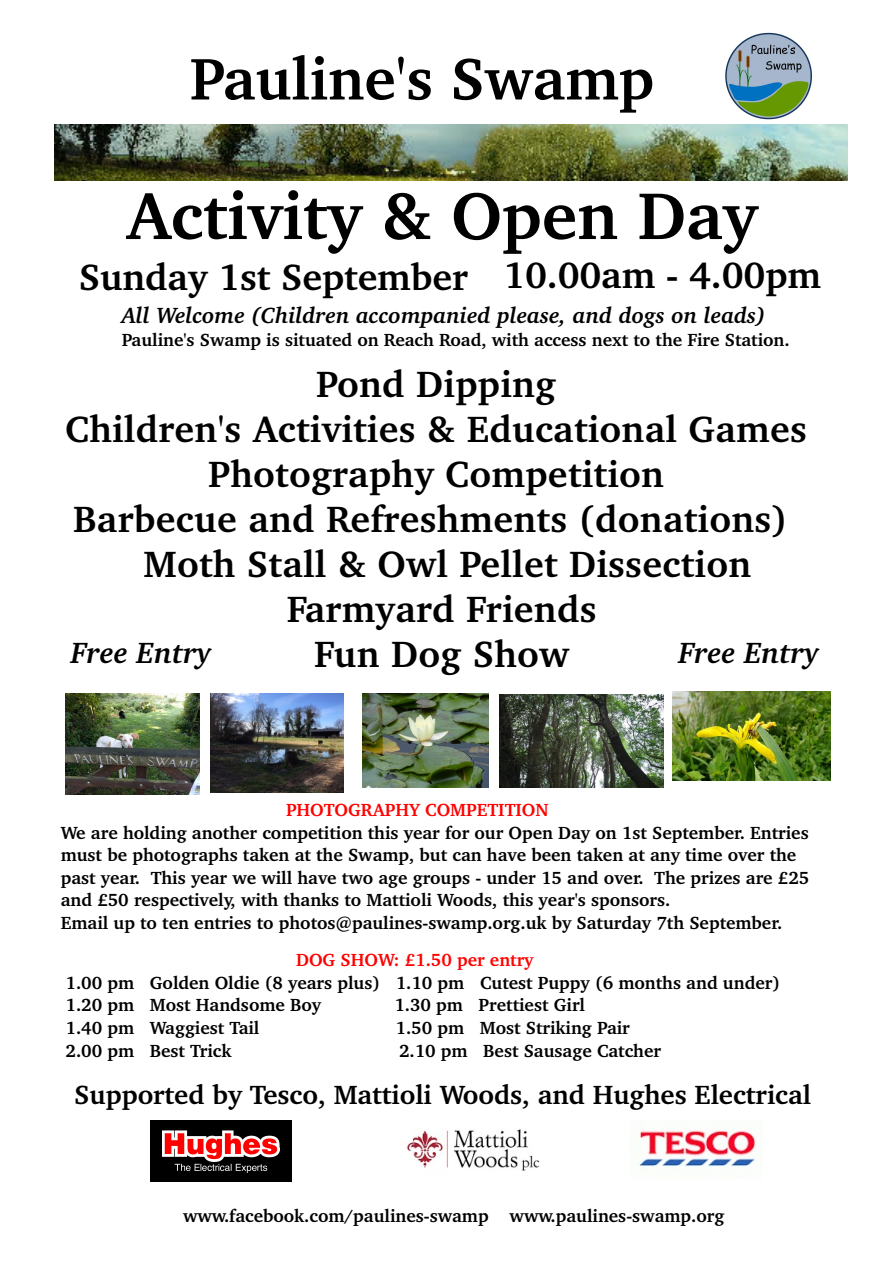
<style>
.page{position:relative;width:893px;height:1263px;background:#fff}
.page>*{position:absolute;margin:0;border:0;box-sizing:border-box;transform-origin:0 0}
.t1{font:700 67.5px "Charter BT";color:#000}
.t2{font:700 60px "Charter BT";color:#000}
.t3{font:700 37.5px "Charter BT";letter-spacing:.01em;color:#000}
.t4{font:italic 700 30px "Charter BT";color:#000}
.t5{font:700 27px "Charter BT";color:#000}
.t6{font:italic 700 22.5px "Charter BT";color:#000}
.t7{font:700 18px/22.5px "Charter BT";color:#000}
.t8{font:700 18px "Charter BT";color:#f00}
</style>
<div class="page">
<img style="left:500px;top:695px;width:163px;height:92px">
<img style="left:406px;top:1129px;width:134px;height:42px">
<img style="left:211px;top:693px;width:132px;height:100px">
<img style="left:65px;top:693px;width:135px;height:101px">
<img style="left:725px;top:32px;width:87px;height:88px">
<img style="left:55px;top:125px;width:793px;height:55px">
<img style="left:673px;top:692px;width:157px;height:89px">
<img style="left:363px;top:693px;width:126px;height:95px">
<img style="left:639px;top:1128px;width:119px;height:40px">
<img style="left:150px;top:1121px;width:141px;height:61px">
<h2 class="t2" style="left:190px;top:55px;width:466px">Pauline's Swamp</h2>
<h1 class="t1" style="left:127px;top:189px;width:632px">Activity &amp; Open Day</h1>
<h3 class="t3" style="left:79px;top:262px;width:744px">Sunday 1st September 10.00am - 4.00pm</h3>
<p class="t6" style="left:122px;top:307px;width:645px">All Welcome (Children accompanied please, and dogs on leads)</p>
<p class="t7" style="left:122px;top:330px;width:669px">Pauline's Swamp is situated on Reach Road, with access next to the Fire Station.</p>
<h3 class="t3" style="left:316px;top:369px;width:241px">Pond Dipping</h3>
<h3 class="t3" style="left:65px;top:414px;width:743px">Children's Activities &amp; Educational Games</h3>
<h3 class="t3" style="left:208px;top:459px;width:457px">Photography Competition</h3>
<h3 class="t3" style="left:73px;top:504px;width:716px">Barbecue and Refreshments (donations)</h3>
<h3 class="t3" style="left:144px;top:549px;width:609px">Moth Stall &amp; Owl Pellet Dissection</h3>
<h3 class="t3" style="left:287px;top:594px;width:311px">Farmyard Friends</h3>
<h3 class="t3" style="left:314px;top:639px;width:256px">Fun Dog Show</h3>
<h3 class="t4" style="left:71px;top:641px;width:142px">Free Entry</h3>
<h3 class="t4" style="left:678px;top:641px;width:142px">Free Entry</h3>
<p class="t8" style="left:286px;top:803px;width:264px">PHOTOGRAPHY COMPETITION</p>
<p class="t7" style="left:61px;top:823px;width:750px">We are holding another competition this year for our Open Day on 1st September. Entries must be photographs taken at the Swamp, but can have been taken at any time over the past year. This year we will have two age groups - under 15 and over. The prizes are £25 and £50 respectively, with thanks to Mattioli Woods, this year's sponsors.<br>Email up to ten entries to photos@paulines-swamp.org.uk by Saturday 7th September.</p>
<p class="t8" style="left:296px;top:953px;width:239px">DOG SHOW: £1.50 per entry</p>
<p class="t7" style="left:66px;top:973px;width:716px">1.00 pm Golden Oldie (8 years plus) 1.10 pm Cutest Puppy (6 months and under)<br>1.20 pm Most Handsome Boy</p>
<p class="t7" style="left:394px;top:995px;width:192px">1.30 pm Prettiest Girl</p>
<p class="t7" style="left:66px;top:1018px;width:195px">1.40 pm Waggiest Tail</p>
<p class="t7" style="left:396px;top:1018px;width:236px">1.50 pm Most Striking Pair</p>
<p class="t7" style="left:66px;top:1040px;width:167px">2.00 pm Best Trick</p>
<p class="t7" style="left:399px;top:1040px;width:263px">2.10 pm Best Sausage Catcher</p>
<h3 class="t5" style="left:74px;top:1084px;width:738px">Supported by Tesco, Mattioli Woods, and Hughes Electrical</h3>
<p class="t7" style="left:183px;top:1206px;width:543px">www.facebook.com/paulines-swamp www.paulines-swamp.org</p>
</div>
